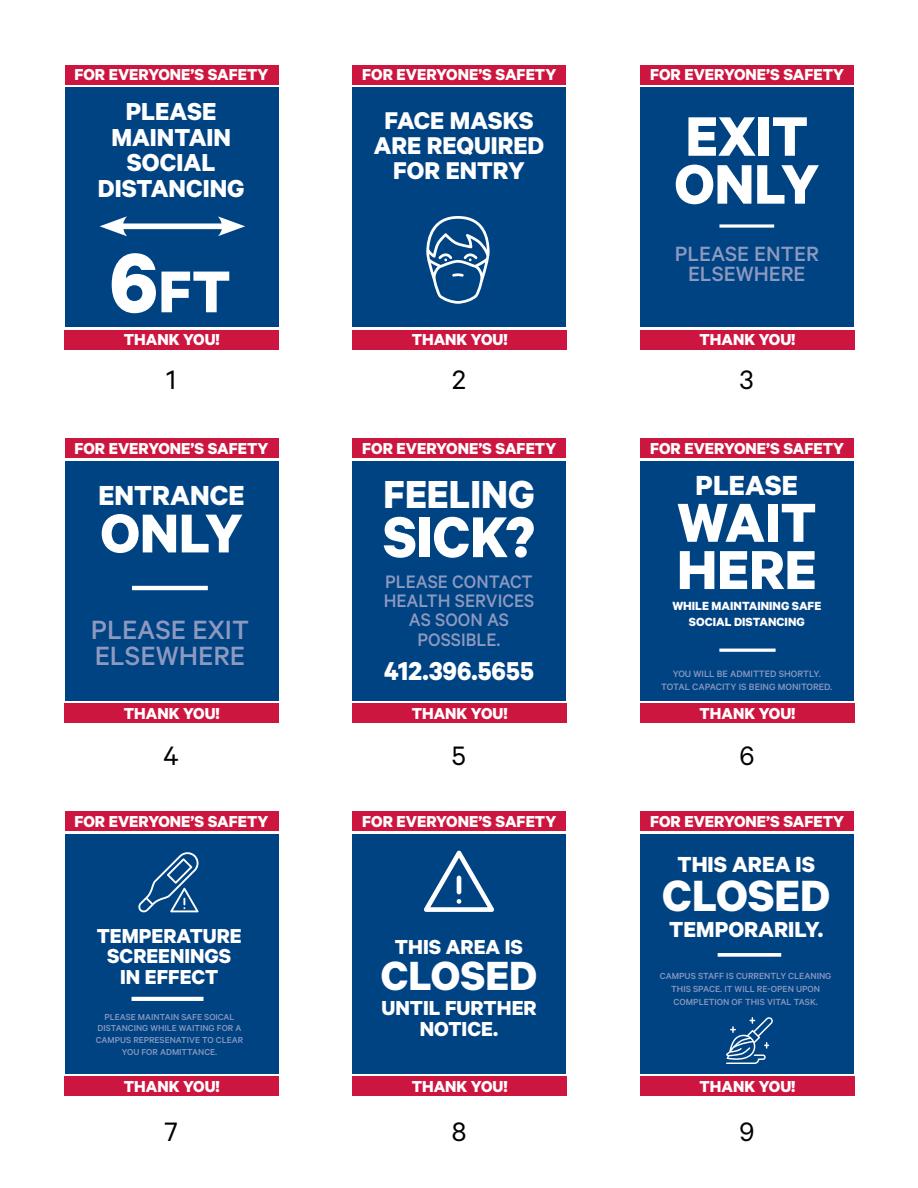
<style>
.page{position:relative;width:918px;height:1188px;background:#fff}
.page>*{position:absolute;margin:0;border:0;box-sizing:border-box;transform-origin:0 0}
.t1{font:700 66.3px "Calibre";color:#fff}
.t2{font:700 64.65px "Calibre";color:#fff;scale:.96 1}
.t3{font:700 62.55px/47.8px "Calibre";color:#fff}
.t4{font:700 61.8px/47.2px "Calibre";color:#fff}
.t5{font:700 61.5px "Calibre";color:#fff}
.t6{font:700 49.35px "Calibre";color:#fff}
.t7{font:700 45.9px "Calibre";color:#fff}
.t8{font:700 43.95px "Calibre";color:#fff;scale:.96 1}
.t9{font:700 31.05px "Calibre";color:#fff}
.t10{font:30px "Calibre";color:#000}
.t11{font:500 29.7px/26.1px "Calibre";color:#8e99c0}
.t12{font:700 29.1px "Calibre";color:#fff;scale:.96 1}
.t13{font:700 27.6px/25.5px "Calibre";color:#fff;text-align:center}
.t14{font:700 27.3px/25.2px "Calibre";color:#fff;text-align:center}
.t15{font:700 24.45px "Calibre";color:#fff}
.t16{font:500 23.25px/20.4px "Calibre";color:#8e99c0;text-align:center}
.t17{font:700 22.8px/20.1px "Calibre";color:#fff;text-align:center}
.t18{font:500 20.4px/19.4px "Calibre";color:#8e99c0;text-align:center;scale:.96 1}
.t19{font:700 17.85px "Calibre";color:#fff}
.t20{font:700 13.35px/15.9px "Calibre";color:#fff;text-align:center}
.t21{font:500 10.35px/12.9px "Calibre";color:#8e99c0;text-align:center}
.t22{font:500 9.9px/13.2px "Calibre";color:#8e99c0;text-align:center}
.t23{font:500 9.75px/11.7px "Calibre";color:#8e99c0;text-align:center}
.s1{font-size:94.8px}
</style>
<div class="page">
<div style="left:65px;top:330px;width:214px;height:19px;background:#cd163f"></div>
<div style="left:65px;top:65px;width:213px;height:19px;background:#cd163f"></div>
<div style="left:65px;top:88px;width:213px;height:239px;background:#004383"></div>
<div style="left:118px;top:223px;width:109px;height:6px;background:#fff"></div>
<svg style="left:100px;top:216px;width:27px;height:20px"></svg>
<svg style="left:218px;top:216px;width:27px;height:20px"></svg>
<div style="left:640px;top:330px;width:215px;height:19px;background:#cd163f"></div>
<div style="left:640px;top:65px;width:214px;height:19px;background:#cd163f"></div>
<div style="left:640px;top:88px;width:214px;height:239px;background:#004383"></div>
<svg style="left:719px;top:224px;width:55px;height:4px"></svg>
<div style="left:353px;top:330px;width:214px;height:19px;background:#cd163f"></div>
<div style="left:353px;top:65px;width:213px;height:19px;background:#cd163f"></div>
<div style="left:353px;top:88px;width:213px;height:239px;background:#004383"></div>
<svg style="left:426px;top:216px;width:64px;height:88px"></svg>
<div style="left:65px;top:704px;width:214px;height:19px;background:#cd163f"></div>
<div style="left:65px;top:439px;width:213px;height:19px;background:#cd163f"></div>
<div style="left:65px;top:461px;width:213px;height:240px;background:#004383"></div>
<hr style="left:132px;top:586px;width:76px;height:4px;background:#fff">
<div style="left:65px;top:1077px;width:214px;height:19px;background:#cd163f"></div>
<div style="left:65px;top:812px;width:213px;height:19px;background:#cd163f"></div>
<div style="left:65px;top:834px;width:213px;height:240px;background:#004383"></div>
<hr style="left:132px;top:997px;width:71px;height:4px;background:#fff">
<svg style="left:138px;top:852px;width:61px;height:60px"></svg>
<div style="left:640px;top:1077px;width:215px;height:19px;background:#cd163f"></div>
<div style="left:640px;top:812px;width:214px;height:19px;background:#cd163f"></div>
<div style="left:640px;top:834px;width:214px;height:240px;background:#004383"></div>
<svg style="left:718px;top:953px;width:63px;height:4px"></svg>
<svg style="left:726px;top:1017px;width:47px;height:47px"></svg>
<div style="left:353px;top:1077px;width:214px;height:19px;background:#cd163f"></div>
<div style="left:353px;top:812px;width:213px;height:19px;background:#cd163f"></div>
<div style="left:353px;top:834px;width:213px;height:240px;background:#004383"></div>
<svg style="left:424px;top:851px;width:70px;height:61px"></svg>
<hr style="left:457px;top:876px;width:4px;height:18px;background:#fff;border-radius:2px">
<div style="left:640px;top:704px;width:215px;height:19px;background:#cd163f"></div>
<div style="left:640px;top:439px;width:214px;height:19px;background:#cd163f"></div>
<div style="left:640px;top:461px;width:214px;height:240px;background:#004383"></div>
<hr style="left:719px;top:649px;width:57px;height:3px;background:#fff">
<div style="left:353px;top:704px;width:214px;height:19px;background:#cd163f"></div>
<div style="left:353px;top:439px;width:213px;height:19px;background:#cd163f"></div>
<div style="left:353px;top:461px;width:213px;height:240px;background:#004383"></div>
<p class="t19" style="left:75px;top:64px;width:196px">FOR EVERYONE’S SAFETY</p>
<h3 class="t13" style="left:98px;top:98px;width:148px">PLEASE<br>MAINTAIN<br>SOCIAL<br>DISTANCING</h3>
<h1 class="t1" style="left:109px;top:251px;width:123px"><span class="s1">6</span>ft</h1>
<p class="t19" style="left:124px;top:329px;width:98px">THANK YOU!</p>
<p class="t19" style="left:362px;top:64px;width:196px">FOR EVERYONE’S SAFETY</p>
<h3 class="t14" style="left:374px;top:107px;width:172px">FACE MASKS<br>ARE REQUIRED<br>FOR ENTRY</h3>
<p class="t19" style="left:412px;top:329px;width:98px">THANK YOU!</p>
<p class="t19" style="left:650px;top:64px;width:196px">FOR EVERYONE’S SAFETY</p>
<h3 class="t3" style="left:674px;top:110px;width:146px">EXIT<br>ONLY</h3>
<h3 class="t16" style="left:675px;top:243px;width:146px">PLEASE ENTER<br>ELSEWHERE</h3>
<p class="t19" style="left:700px;top:329px;width:98px">THANK YOU!</p>
<h3 class="t10" style="left:166px;top:362px;width:11px">1</h3>
<h3 class="t10" style="left:452px;top:362px;width:15px">2</h3>
<h3 class="t10" style="left:740px;top:362px;width:15px">3</h3>
<p class="t19" style="left:75px;top:437px;width:196px">FOR EVERYONE’S SAFETY</p>
<h3 class="t9" style="left:99px;top:477px;width:148px">ENTRANCE</h3>
<h3 class="t5" style="left:100px;top:496px;width:144px">ONLY</h3>
<h3 class="t11" style="left:91px;top:616px;width:160px">PLEASE EXIT<br>ELSEWHERE</h3>
<p class="t19" style="left:124px;top:702px;width:98px">THANK YOU!</p>
<p class="t19" style="left:362px;top:437px;width:196px">FOR EVERYONE’S SAFETY</p>
<h3 class="t8" style="left:383px;top:468px;width:159px">FEELING</h3>
<h2 class="t2" style="left:383px;top:497px;width:160px">SICK?</h2>
<p class="t18" style="left:384px;top:571px;width:158px">PLEASE CONTACT<br>HEALTH SERVICES<br>AS SOON AS<br>POSSIBLE.</p>
<h3 class="t12" style="left:384px;top:653px;width:158px">412.396.5655</h3>
<p class="t19" style="left:412px;top:702px;width:98px">THANK YOU!</p>
<p class="t19" style="left:650px;top:437px;width:196px">FOR EVERYONE’S SAFETY</p>
<h3 class="t9" style="left:696px;top:466px;width:104px">PLEASE</h3>
<h3 class="t4" style="left:677px;top:497px;width:141px">WAIT<br>HERE</h3>
<p class="t20" style="left:672px;top:598px;width:150px">WHILE MAINTAINING SAFE<br>SOCIAL DISTANCING</p>
<p class="t21" style="left:661px;top:667px;width:173px">YOU WILL BE ADMITTED SHORTLY.<br>TOTAL CAPACITY IS BEING MONITORED.</p>
<p class="t19" style="left:700px;top:702px;width:98px">THANK YOU!</p>
<h3 class="t10" style="left:164px;top:738px;width:17px">4</h3>
<h3 class="t10" style="left:452px;top:738px;width:16px">5</h3>
<h3 class="t10" style="left:739px;top:738px;width:16px">6</h3>
<p class="t19" style="left:75px;top:810px;width:196px">FOR EVERYONE’S SAFETY</p>
<p class="t17" style="left:97px;top:925px;width:146px">TEMPERATURE<br>SCREENINGS<br>IN EFFECT</p>
<p class="t23" style="left:96px;top:1011px;width:149px">PLEASE MAINTAIN SAFE SOICAL<br>DISTANCING WHILE WAITING FOR A<br>CAMPUS REPRESENATIVE TO CLEAR<br>YOU FOR ADMITTANCE.</p>
<p class="t19" style="left:124px;top:1075px;width:98px">THANK YOU!</p>
<p class="t19" style="left:362px;top:810px;width:196px">FOR EVERYONE’S SAFETY</p>
<p class="t17" style="left:395px;top:936px;width:130px">THIS AREA IS</p>
<h3 class="t7" style="left:381px;top:948px;width:158px">CLOSED</h3>
<p class="t17" style="left:381px;top:997px;width:157px;line-height:21.1px">UNTIL FURTHER<br>NOTICE.</p>
<p class="t19" style="left:412px;top:1075px;width:98px">THANK YOU!</p>
<p class="t19" style="left:650px;top:810px;width:196px">FOR EVERYONE’S SAFETY</p>
<h3 class="t15" style="left:678px;top:849px;width:139px">THIS AREA IS</h3>
<h3 class="t6" style="left:662px;top:865px;width:169px">CLOSED</h3>
<h3 class="t15" style="left:669px;top:915px;width:155px">TEMPORARILY.</h3>
<p class="t22" style="left:660px;top:969px;width:173px">CAMPUS STAFF IS CURRENTLY CLEANING<br>THIS SPACE. IT WILL RE-OPEN UPON<br>COMPLETION OF THIS VITAL TASK.</p>
<p class="t19" style="left:700px;top:1075px;width:98px">THANK YOU!</p>
<h3 class="t10" style="left:165px;top:1114px;width:15px">7</h3>
<h3 class="t10" style="left:452px;top:1114px;width:16px">8</h3>
<h3 class="t10" style="left:739px;top:1114px;width:16px">9</h3>
</div>
